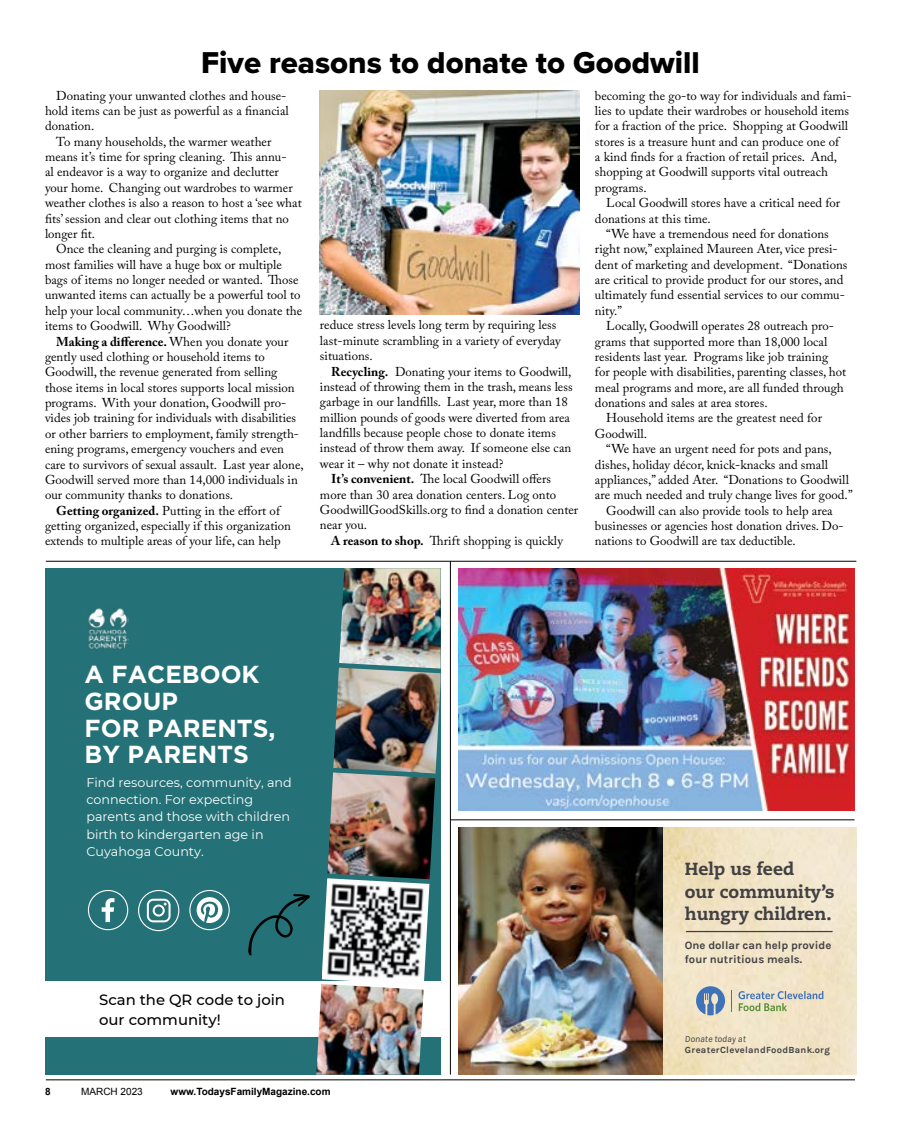
<style>
.page{position:relative;width:900px;height:1125px;background:#fff}
.page>*{position:absolute;margin:0;border:0;box-sizing:border-box;transform-origin:0 0}
.t1{font:31.25px "Proxima Nova Extrabld";color:#000}
.t2{font:700 24.62px/26.6px "Gotham";color:#fff}
.t3{font:800 17.5px/22.5px "Caecilia LT Std";color:#414042}
.t4{font:500 14.88px/20.4px "Montserrat";color:#000}
.t5{font:12.75px/15.4px "Adobe Caslon Pro";color:#000}
.t6{font:12.75px/17.4px "Montserrat";color:#fff}
.t7{font:700 12.75px "Adobe Caslon Pro";color:#000}
.t8{font:700 11.25px/13.5px "Karla";color:#414042}
.t9{font:700 10px "Arial";color:#000}
.t10{font:10px "Arial";color:#000}
.t11{font:700 9.38px "Karla";letter-spacing:.03em;color:#414042}
.t12{font:italic 9.38px "Karla";color:#414042}
.s1{font-weight:400}
.s2{font-weight:700}
</style>
<div class="page">
<hr style="left:46px;top:1080px;width:809px;height:1px;background:#000">
<div style="left:45px;top:568px;width:396px;height:507px;background:#247277"></div>
<img style="left:88px;top:608px;width:40px;height:40px">
<svg style="left:88px;top:890px;width:40px;height:40px"></svg>
<svg style="left:189px;top:890px;width:41px;height:40px"></svg>
<svg style="left:138px;top:890px;width:41px;height:41px"></svg>
<div style="left:45px;top:981px;width:396px;height:55px;background:#fff"></div>
<img style="left:339px;top:568px;width:102px;height:100px">
<img style="left:333px;top:668px;width:108px;height:105px">
<img style="left:328px;top:773px;width:107px;height:106px">
<img style="left:322px;top:878px;width:107px;height:103px">
<img style="left:316px;top:984px;width:108px;height:91px">
<svg style="left:248px;top:894px;width:62px;height:62px"></svg>
<img style="left:459px;top:568px;width:396px;height:243px">
<hr style="left:46px;top:561px;width:810px;height:1px;background:#000">
<hr style="left:450px;top:561px;width:1px;height:514px;background:#000">
<hr style="left:450px;top:820px;width:405px;height:1px;background:#000">
<img style="left:319px;top:90px;width:261px;height:224px">
<svg style="left:738px;top:991px;width:85px;height:20px"></svg>
<svg style="left:696px;top:986px;width:29px;height:29px"></svg>
<svg style="left:731px;top:990px;width:1px;height:22px"></svg>
<hr style="left:686px;top:931px;width:147px;height:1px;background:#414042">
<img style="left:459px;top:827px;width:204px;height:248px">
<h1 class="t1" style="left:201px;top:40px;width:500px">Five reasons to donate to Goodwill</h1>
<p class="t5" style="left:45px;top:88px;width:245px;text-indent:11px">Donating your unwanted clothes and house&shy;hold items can be just as powerful as a financial donation.</p>
<p class="t5" style="left:56px;top:134px;width:217px">To many households, the warmer weather</p>
<p class="t5" style="left:45px;top:149px;width:243px">means it’s time for spring cleaning. This annu-</p>
<p class="t5" style="left:45px;top:164px;width:236px">al endeavor is a way to organize and declutter</p>
<p class="t5" style="left:45px;top:180px;width:249px">your home. Changing out wardrobes to warmer</p>
<p class="t5" style="left:45px;top:195px;width:258px">weather clothes is also a reason to host a ‘see what</p>
<p class="t5" style="left:45px;top:211px;width:246px">fits’ session and clear out clothing items that no</p>
<p class="t5" style="left:45px;top:226px;width:52px">longer fit.</p>
<p class="t5" style="left:56px;top:241px;width:227px">Once the cleaning and purging is complete,</p>
<p class="t5" style="left:45px;top:257px;width:238px">most families will have a huge box or multiple</p>
<p class="t5" style="left:45px;top:272px;width:255px">bags of items no longer needed or wanted. Those</p>
<p class="t5" style="left:45px;top:287px;width:257px">unwanted items can actually be a powerful tool to</p>
<p class="t5" style="left:45px;top:303px;width:259px">help your local community…when you donate the</p>
<p class="t5" style="left:45px;top:318px;width:188px">items to Goodwill. Why Goodwill?</p>
<p class="t7" style="left:56px;top:334px;width:234px">Making a difference. <span class="s1">When you donate your</span></p>
<p class="t5" style="left:45px;top:349px;width:222px">gently used clothing or household items to</p>
<p class="t5" style="left:45px;top:364px;width:234px">Goodwill, the revenue generated from selling</p>
<p class="t5" style="left:45px;top:380px;width:251px">those items in local stores supports local mission</p>
<p class="t5" style="left:45px;top:395px;width:243px">programs. With your donation, Goodwill pro-</p>
<p class="t5" style="left:45px;top:410px;width:253px">vides job training for individuals with disabilities</p>
<p class="t5" style="left:45px;top:426px;width:256px">or other barriers to employment, family strength-</p>
<p class="t5" style="left:45px;top:441px;width:240px">ening programs, emergency vouchers and even</p>
<p class="t5" style="left:45px;top:457px;width:260px">care to survivors of sexual assault. Last year alone,</p>
<p class="t5" style="left:45px;top:472px;width:254px">Goodwill served more than 14,000 individuals in</p>
<p class="t5" style="left:45px;top:487px;width:190px">our community thanks to donations.</p>
<p class="t5" style="left:56px;top:503px;width:225px"><span class="s2">Getting organized.</span> Putting in the effort of</p>
<p class="t5" style="left:45px;top:518px;width:248px">getting organized, especially if this organization</p>
<p class="t5" style="left:45px;top:533px;width:237px">extends to multiple areas of your life, can help</p>
<p class="t5" style="left:320px;top:317px;width:242px">reduce stress levels long term by requiring less last-minute scrambling in a variety of everyday situations.</p>
<p class="t5" style="left:331px;top:364px;width:242px"><span class="s2">Recycling.</span> Donating your items to Goodwill,</p>
<p class="t5" style="left:320px;top:379px;width:254px">instead of throwing them in the trash, means less</p>
<p class="t5" style="left:320px;top:394px;width:250px">garbage in our landfills. Last year, more than 18</p>
<p class="t5" style="left:320px;top:410px;width:252px">million pounds of goods were diverted from area</p>
<p class="t5" style="left:320px;top:425px;width:237px">landfills because people chose to donate items</p>
<p class="t5" style="left:320px;top:440px;width:253px">instead of throw them away. If someone else can</p>
<p class="t5" style="left:320px;top:456px;width:185px">wear it – why not donate it instead?</p>
<p class="t5" style="left:331px;top:471px;width:221px"><span class="s2">It’s convenient.</span> The local Goodwill offers</p>
<p class="t5" style="left:320px;top:487px;width:238px">more than 30 area donation centers. Log onto</p>
<p class="t5" style="left:320px;top:502px;width:260px">GoodwillGoodSkills.org to find a donation center</p>
<p class="t5" style="left:320px;top:517px;width:49px">near you.</p>
<p class="t5" style="left:331px;top:533px;width:233px"><span class="s2">A reason to shop.</span> Thrift shopping is quickly</p>
<p class="t5" style="left:595px;top:88px;width:258px">becoming the go-to way for individuals and fami&shy;lies to update their wardrobes or household items for a fraction of the price. Shopping at Goodwill stores is a treasure hunt and can produce one of<br>a kind finds for a fraction of retail prices. And, shopping at Goodwill supports vital outreach programs.</p>
<p class="t5" style="left:595px;top:195px;width:247px;text-indent:11px">Local Goodwill stores have a critical need for donations at this time.</p>
<p class="t5" style="left:595px;top:226px;width:254px;text-indent:11px">“We have a tremendous need for donations right now,” explained Maureen Ater, vice presi&shy;dent of marketing and development. “Donations are critical to provide product for our stores, and ultimately fund essential services to our commu&shy;nity.”</p>
<p class="t5" style="left:606px;top:318px;width:229px">Locally, Goodwill operates 28 outreach pro-</p>
<p class="t5" style="left:595px;top:334px;width:234px">grams that supported more than 18,000 local</p>
<p class="t5" style="left:595px;top:349px;width:235px">residents last year. Programs like job training</p>
<p class="t5" style="left:595px;top:364px;width:253px">for people with disabilities, parenting classes, hot</p>
<p class="t5" style="left:595px;top:380px;width:250px">meal programs and more, are all funded through</p>
<p class="t5" style="left:595px;top:395px;width:174px">donations and sales at area stores.</p>
<p class="t5" style="left:606px;top:410px;width:217px">Household items are the greatest need for</p>
<p class="t5" style="left:595px;top:426px;width:54px">Goodwill.</p>
<p class="t5" style="left:606px;top:441px;width:227px">“We have an urgent need for pots and pans,</p>
<p class="t5" style="left:595px;top:457px;width:235px">dishes, holiday décor, knick-knacks and small</p>
<p class="t5" style="left:595px;top:472px;width:255px">appliances,” added Ater. “Donations to Goodwill</p>
<p class="t5" style="left:595px;top:487px;width:259px">are much needed and truly change lives for good.”</p>
<p class="t5" style="left:606px;top:503px;width:228px">Goodwill can also provide tools to help area</p>
<p class="t5" style="left:595px;top:518px;width:250px">businesses or agencies host donation drives. Do-</p>
<p class="t5" style="left:595px;top:533px;width:202px">nations to Goodwill are tax deductible.</p>
<h2 class="t2" style="left:85px;top:661px;width:192px">A FACEBOOK<br>GROUP<br>FOR PARENTS,<br>BY PARENTS</h2>
<p class="t6" style="left:86px;top:773px;width:207px">Find resources, community, and connection. For expecting parents and those with children birth to kindergarten age in<br>Cuyahoga County.</p>
<p class="t4" style="left:99px;top:989px;width:187px">Scan the QR code to join our community!</p>
<p class="t9" style="left:45px;top:1085px;width:7px">8</p>
<p class="t10" style="left:81px;top:1085px;width:63px">MARCH 2023</p>
<p class="t9" style="left:171px;top:1085px;width:162px">www.TodaysFamilyMagazine.com</p>
<h3 class="t3" style="left:685px;top:858px;width:151px">Help us feed<br>our community’s hungry children.</h3>
<p class="t8" style="left:685px;top:939px;width:148px">One dollar can help provide four nutritious meals.</p>
<p class="t12" style="left:685px;top:1034px;width:63px">Donate today at</p>
<p class="t11" style="left:685px;top:1045px;width:146px">GreaterClevelandFoodBank.org</p>
</div>
